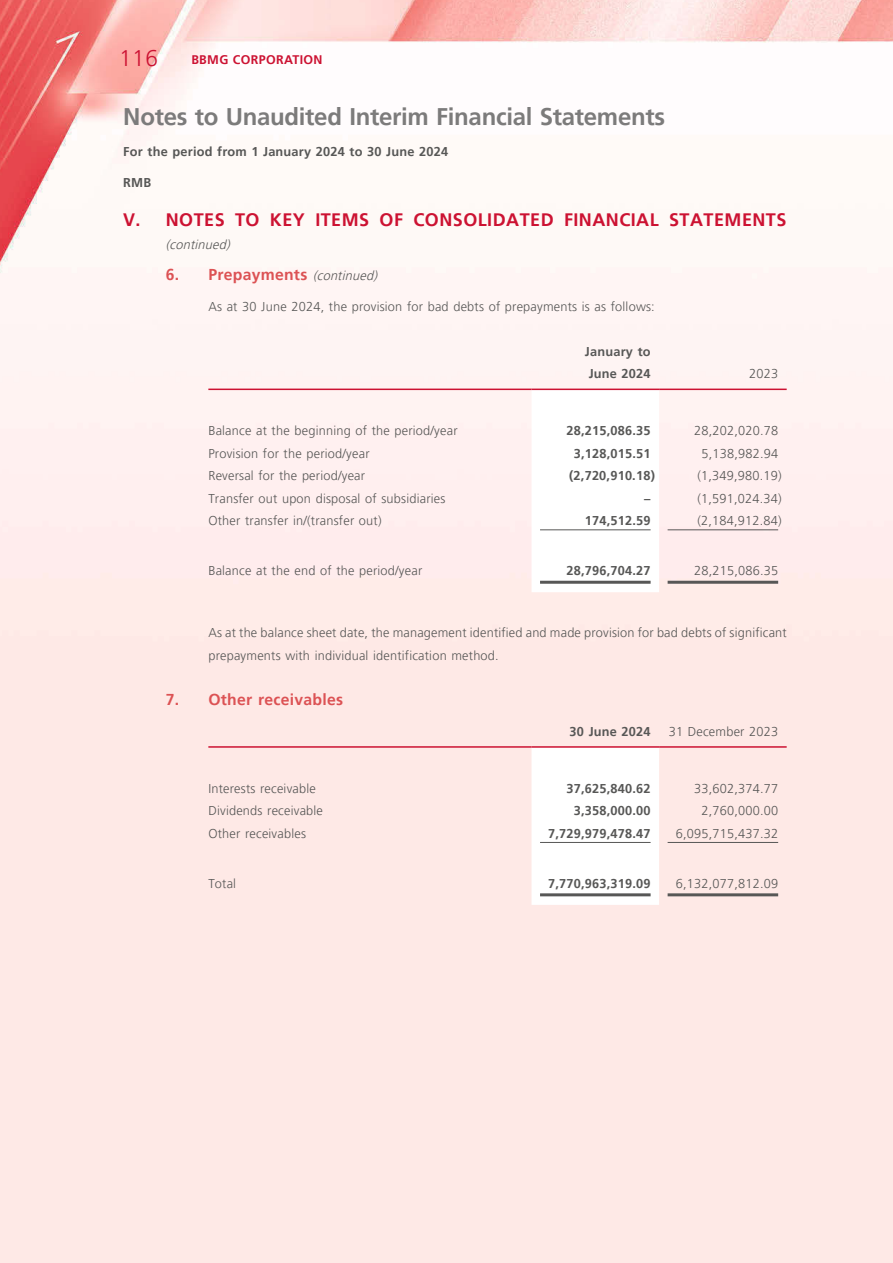
<style>
.page{position:relative;width:893px;height:1263px;background:#fff}
.page>*{position:absolute;margin:0;border:0;box-sizing:border-box;transform-origin:0 0}
.t1{font:700 24px "Frutiger LT Pro";letter-spacing:-.015em;color:#7c7b7b}
.t2{font:300 22.5px "Frutiger LT Pro";color:#cc1232}
.t3{font:700 18px "Frutiger LT Pro";letter-spacing:.025em;color:#cc1232}
.t4{font:700 15.75px "Frutiger LT Pro";letter-spacing:.015em;color:#dc5254}
.t5{font:300 12.75px/22.5px "Frutiger LT Pro";letter-spacing:.015em;color:#575756}
.t6{font:700 12.75px/22.5px "Frutiger LT Pro";letter-spacing:.015em;color:#575756}
.t7{font:italic 300 12.75px "Frutiger LT Pro";color:#575756}
.t8{font:700 12.45px "Frutiger LT Pro";letter-spacing:.03em;color:#cc1232}
.s1{font-weight:300;font-style:italic;font-size:12.75px;color:#575756}
</style>
<div class="page">
<img style="left:0;top:0;width:893px;height:1263px">
<svg style="left:531px;top:390px;width:128px;height:202px"></svg>
<hr style="left:208px;top:389px;width:323px;height:1px;background:#cc1232">
<hr style="left:531px;top:389px;width:128px;height:1px;background:#cc1232">
<hr style="left:659px;top:389px;width:128px;height:1px;background:#cc1232">
<hr style="left:540px;top:529px;width:111px;height:1px;background:#575756">
<hr style="left:668px;top:529px;width:110px;height:1px;background:#575756">
<hr style="left:540px;top:581px;width:111px;height:3px;background:#575756">
<hr style="left:668px;top:581px;width:110px;height:3px;background:#575756">
<svg style="left:531px;top:748px;width:128px;height:157px"></svg>
<hr style="left:208px;top:746px;width:323px;height:2px;background:#cc1232">
<hr style="left:531px;top:746px;width:128px;height:2px;background:#cc1232">
<hr style="left:659px;top:746px;width:128px;height:2px;background:#cc1232">
<hr style="left:540px;top:842px;width:111px;height:1px;background:#575756">
<hr style="left:668px;top:842px;width:110px;height:1px;background:#575756">
<hr style="left:540px;top:893px;width:111px;height:3px;background:#575756">
<hr style="left:668px;top:893px;width:110px;height:3px;background:#575756">
<h2 class="t2" style="left:119px;top:45px;width:40px">116</h2>
<p class="t8" style="left:191px;top:52px;width:133px">BBMG CORPORATION</p>
<h1 class="t1" style="left:123px;top:102px;width:543px">Notes to Unaudited Interim Financial Statements</h1>
<p class="t6" style="left:123px;top:140px;width:326px">For the period from 1 January 2024 to 30 June 2024</p>
<p class="t6" style="left:123px;top:171px;width:30px">RMB</p>
<h3 class="t3" style="left:123px;top:209px;width:665px">V. NOTES TO KEY ITEMS OF CONSOLIDATED FINANCIAL STATEMENTS</h3>
<p class="t7" style="left:166px;top:237px;width:69px">(continued)</p>
<p class="t4" style="left:166px;top:265px;width:216px">6. Prepayments <span class="s1">(continued)</span></p>
<p class="t5" style="left:208px;top:295px;width:448px">As at 30 June 2024, the provision for bad debts of prepayments is as follows:</p>
<p class="t6" style="left:585px;top:340px;width:67px">January to<br>June 2024</p>
<p class="t5" style="left:749px;top:363px;width:31px">2023</p>
<p class="t5" style="left:208px;top:419px;width:251px">Balance at the beginning of the period/year</p>
<p class="t6" style="left:566px;top:419px;width:86px">28,215,086.35</p>
<p class="t5" style="left:694px;top:419px;width:86px">28,202,020.78</p>
<p class="t5" style="left:208px;top:442px;width:163px">Provision for the period/year</p>
<p class="t6" style="left:574px;top:442px;width:78px">3,128,015.51</p>
<p class="t5" style="left:701px;top:442px;width:78px">5,138,982.94</p>
<p class="t5" style="left:208px;top:464px;width:158px">Reversal for the period/year</p>
<p class="t6" style="left:569px;top:464px;width:87px">(2,720,910.18)</p>
<p class="t5" style="left:697px;top:464px;width:86px">(1,349,980.19)</p>
<p class="t5" style="left:208px;top:487px;width:238px">Transfer out upon disposal of subsidiaries</p>
<p class="t6" style="left:644px;top:487px;width:8px">–</p>
<p class="t5" style="left:697px;top:487px;width:86px">(1,591,024.34)</p>
<p class="t5" style="left:208px;top:509px;width:175px">Other transfer in/(transfer out)</p>
<p class="t6" style="left:585px;top:509px;width:67px">174,512.59</p>
<p class="t5" style="left:697px;top:509px;width:86px">(2,184,912.84)</p>
<p class="t5" style="left:208px;top:560px;width:215px">Balance at the end of the period/year</p>
<p class="t6" style="left:566px;top:559px;width:86px">28,796,704.27</p>
<p class="t5" style="left:694px;top:560px;width:86px">28,215,086.35</p>
<p class="t5" style="left:208px;top:622px;width:580px">As at the balance sheet date, the management identified and made provision for bad debts of significant prepayments with individual identification method.</p>
<p class="t4" style="left:166px;top:690px;width:179px">7. Other receivables</p>
<p class="t6" style="left:570px;top:720px;width:83px">30 June 2024</p>
<p class="t5" style="left:669px;top:720px;width:111px">31 December 2023</p>
<p class="t5" style="left:208px;top:777px;width:109px">Interests receivable</p>
<p class="t6" style="left:566px;top:777px;width:86px">37,625,840.62</p>
<p class="t5" style="left:694px;top:777px;width:86px">33,602,374.77</p>
<p class="t5" style="left:208px;top:800px;width:116px">Dividends receivable</p>
<p class="t6" style="left:574px;top:799px;width:78px">3,358,000.00</p>
<p class="t5" style="left:701px;top:800px;width:78px">2,760,000.00</p>
<p class="t5" style="left:208px;top:822px;width:99px">Other receivables</p>
<p class="t6" style="left:548px;top:822px;width:104px">7,729,979,478.47</p>
<p class="t5" style="left:676px;top:822px;width:104px">6,095,715,437.32</p>
<p class="t5" style="left:208px;top:872px;width:29px">Total</p>
<p class="t6" style="left:548px;top:872px;width:104px">7,770,963,319.09</p>
<p class="t5" style="left:676px;top:872px;width:104px">6,132,077,812.09</p>
</div>
